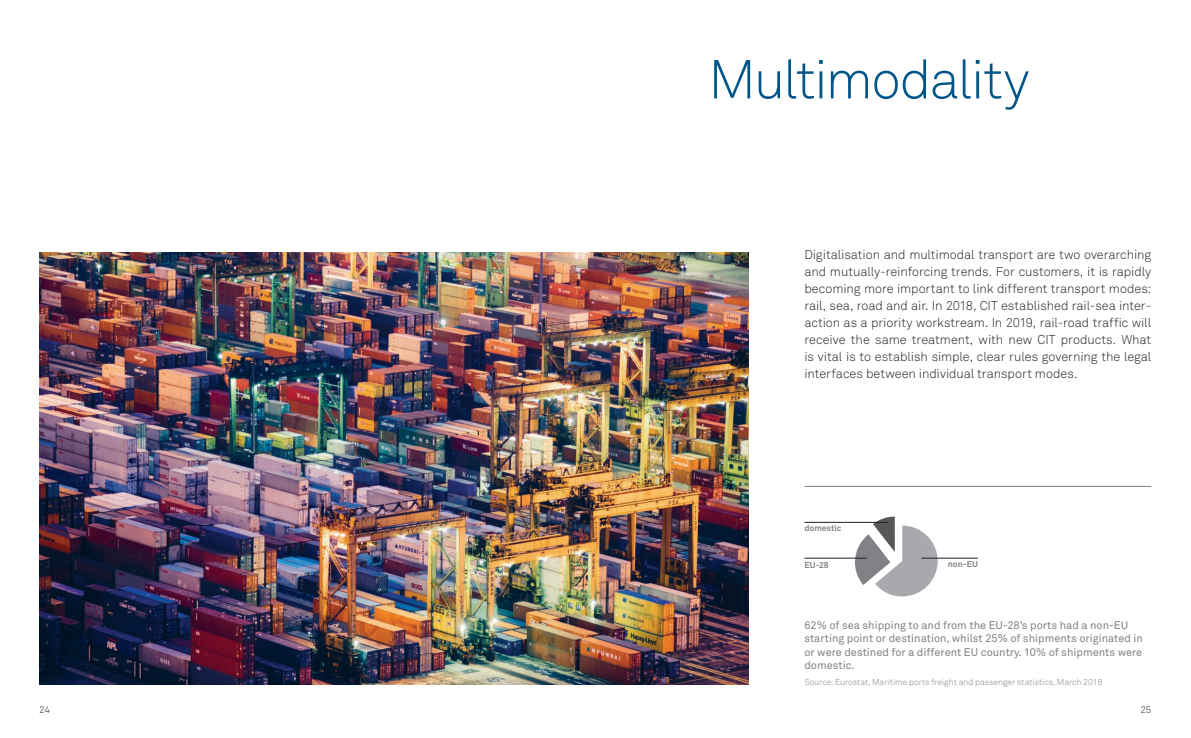
<style>
.page{position:relative;width:1191px;height:738px;background:#fff}
.page>*{position:absolute;margin:0;border:0;box-sizing:border-box;transform-origin:0 0}
.t1{font:300 54px "Akkurat";letter-spacing:-.035em;color:#058}
.t2{font:300 12.7px/17px "Akkurat";letter-spacing:-.005em;color:#231f20;text-align:justify}
.t3{font:11px/13.2px "Akkurat";color:#808285}
.t4{font:300 9.5px "Akkurat";color:#231f20}
.t5{font:300 8.5px "Akkurat";color:#808285}
.t6{font:700 8.5px "Akkurat";color:#808285}
</style>
<div class="page">
<img style="left:40px;top:252px;width:708px;height:432px">
<hr style="left:804px;top:486px;width:347px;height:1px;background:#808285">
<svg style="left:850px;top:516px;width:87px;height:80px"></svg>
<hr style="left:921px;top:557px;width:56px;height:1px;background:#231f20">
<hr style="left:804px;top:521px;width:83px;height:1px;background:#231f20">
<hr style="left:804px;top:557px;width:62px;height:1px;background:#231f20">
<h1 class="t1" style="left:708px;top:48px;width:322px">Multimodality</h1>
<p class="t2" style="left:804px;top:246px;width:348px">Digitalisation and multimodal transport are two overarching and mutually-reinforcing trends. For customers, it is rapidly becoming more important to link different transport modes: rail, sea, road and air. In 2018, CIT established rail-sea inter&shy;action as a priority workstream. In 2019, rail-road traffic will receive the same treatment, with new CIT products. What is vital is to establish simple, clear rules governing the legal interfaces between individual transport modes.</p>
<p class="t6" style="left:804px;top:522px;width:38px">domestic</p>
<p class="t6" style="left:804px;top:559px;width:26px">EU-28</p>
<p class="t6" style="left:948px;top:558px;width:31px">non-EU</p>
<p class="t3" style="left:804px;top:618px;width:340px">62% of sea shipping to and from the EU-28’s ports had a non-EU starting point or destination, whilst 25% of shipments originated in or were destined for a different EU country. 10% of shipments were domestic.</p>
<p class="t5" style="left:804px;top:676px;width:300px">Source: Eurostat, Maritime ports freight and passenger statistics, March 2018</p>
<p class="t4" style="left:39px;top:703px;width:12px">24</p>
<p class="t4" style="left:1140px;top:703px;width:12px">25</p>
</div>
